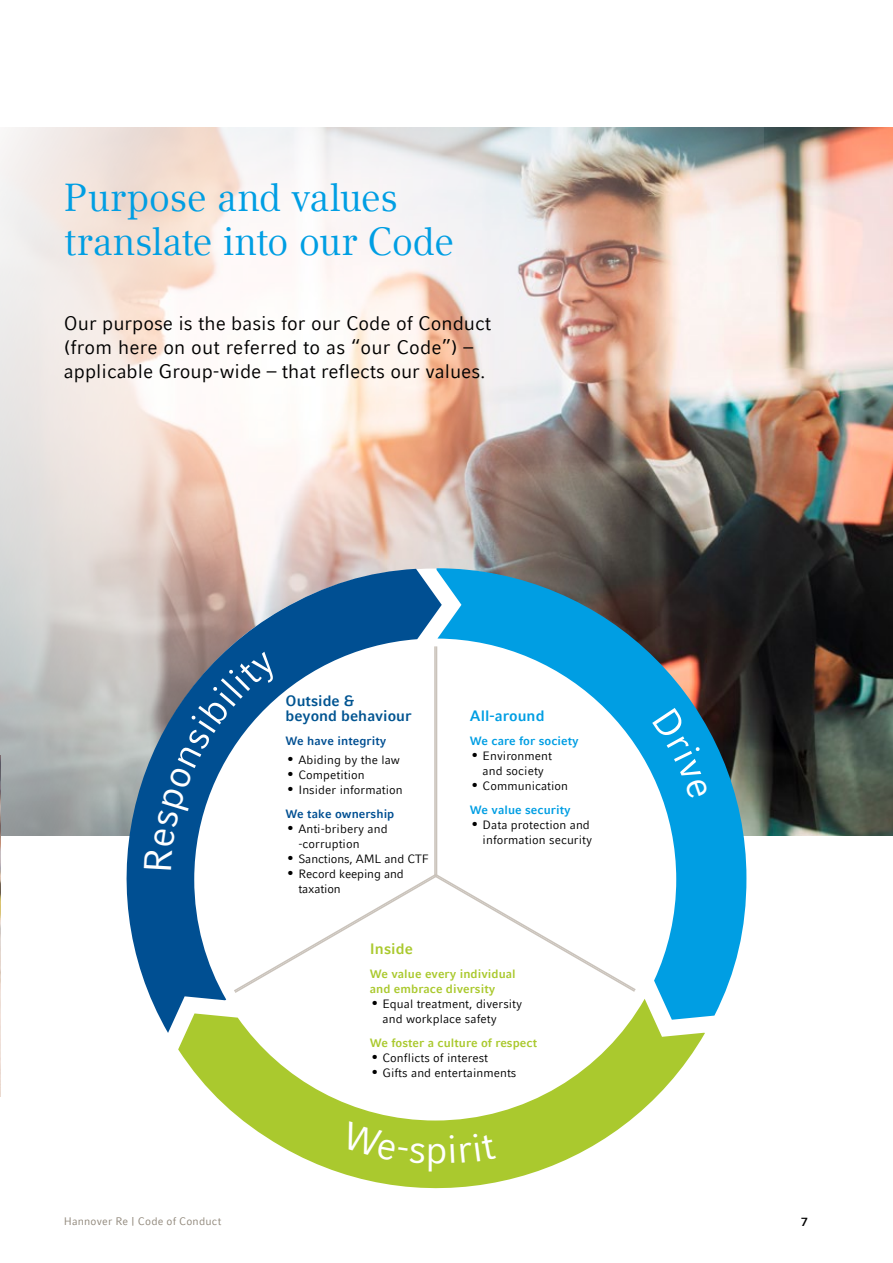
<style>
.page{position:relative;width:893px;height:1263px;background:#fff}
.page>*{position:absolute;margin:0;border:0;box-sizing:border-box;transform-origin:0 0}
.t1{font:39px/43.5px "Compatil Text LT Com";letter-spacing:-.015em;color:#009ee3}
.t2{font:38.55px "Compatil Fact LT Com";color:#fff}
.t3{font:19.5px/24px "Compatil Fact LT Com";color:#000}
.t4{font:700 15px/15px "Compatil Fact LT Com";color:#005491}
.t5{font:700 15px "Compatil Fact LT Com";letter-spacing:.005em;color:#009ee3}
.t6{font:700 15px "Compatil Fact LT Com";letter-spacing:.005em;color:#aac92e}
.t7{font:12px/15px "Compatil Fact LT Com";letter-spacing:.005em;color:#000}
.t8{font:700 12px/15px "Compatil Fact LT Com";letter-spacing:.005em;color:#aac92e}
.t9{font:700 12px/24px "Compatil Fact LT Com";letter-spacing:.005em;color:#009ee3}
.t10{font:700 12px "Compatil Fact LT Com";letter-spacing:.005em;color:#004f92}
.t11{font:700 12px "Compatil Fact LT Com";color:#000}
.t12{font:10.8px "Compatil Fact LT Com";letter-spacing:.02em;color:#90877a}
.s1{font-family:"Compatil Text LT Com";font-weight:700;font-size:18px}
.s2{font-weight:700;color:#004f92}
.s3{font-family:"Compatil Text LT Com";font-size:18px;color:#000}
.s4{font-weight:400;color:#000}
</style>
<div class="page">
<img style="left:763px;top:128px;width:130px;height:708px">
<img style="left:0;top:128px;width:763px;height:708px">
<svg style="left:437px;top:568px;width:309px;height:449px"></svg>
<svg style="left:83px;top:569px;width:359px;height:464px"></svg>
<svg style="left:178px;top:999px;width:527px;height:190px"></svg>
<img style="left:0;top:756px;width:1px;height:340px">
<svg style="left:144px;top:652px;width:137px;height:218px"></svg>
<div style="left:652px;top:708px;width:57px;height:91px;background:#009ee3"></div>
<div style="left:342px;top:1121px;width:83px;height:42px;background:#aac92e"></div>
<svg style="left:450px;top:1133px;width:46px;height:30px"></svg>
<h1 class="t1" style="left:64px;top:176px;width:392px">Purpose and values translate into our Code</h1>
<h3 class="t3" style="left:64px;top:311px;width:429px">Our purpose is the basis for our Code of Conduct (from here on out referred to as “our Code”) – applicable Group-wide – that reflects our values.</h3>
<p class="t4" style="left:286px;top:693px;width:127px">Outside &amp;<br>beyond behaviour</p>
<p class="t10" style="left:286px;top:734px;width:102px">We have integrity</p>
<p class="t7" style="left:286px;top:753px;width:116px"><span class="s1">•</span> Abiding by the law</p>
<p class="t7" style="left:286px;top:768px;width:81px"><span class="s1">•</span> Competition</p>
<p class="t7" style="left:286px;top:778px;width:119px;line-height:24px"><span class="s1">•</span> Insider information<br><span class="s2">We take ownership</span></p>
<p class="t7" style="left:298px;top:822px;width:91px;text-indent:-13px"><span class="s1">•</span> Anti-bribery and -corruption</p>
<p class="t7" style="left:286px;top:852px;width:145px"><span class="s1">•</span> Sanctions, AML and CTF</p>
<p class="t7" style="left:298px;top:867px;width:107px;text-indent:-13px"><span class="s1">•</span> Record keeping and taxation</p>
<p class="t5" style="left:470px;top:707px;width:76px">All-around</p>
<p class="t9" style="left:470px;top:729px;width:110px">We care for society</p>
<p class="t7" style="left:470px;top:748px;width:84px;text-align:center"><span class="s1">•</span> Environment and society</p>
<p class="t9" style="left:470px;top:774px;width:102px"><span class="s3">•</span> <span class="s4">Communication<br></span>We value security</p>
<p class="t7" style="left:470px;top:817px;width:124px;text-align:right"><span class="s1">•</span> Data protection and information security</p>
<p class="t6" style="left:370px;top:940px;width:45px">Inside</p>
<p class="t8" style="left:370px;top:966px;width:147px">We value every individual and embrace diversity</p>
<p class="t7" style="left:382px;top:996px;width:141px;text-indent:-13px"><span class="s1">•</span> Equal treatment, diversity and workplace safety</p>
<p class="t8" style="left:370px;top:1035px;width:169px">We foster a culture of respect</p>
<p class="t7" style="left:370px;top:1050px;width:120px"><span class="s1">•</span> Conflicts of interest</p>
<p class="t7" style="left:370px;top:1065px;width:148px"><span class="s1">•</span> Gifts and entertainments</p>
<h2 class="t2" style="left:425px;top:1128px;width:24px">p</h2>
<p class="t12" style="left:64px;top:1214px;width:159px">Hannover Re | Code of Conduct</p>
<p class="t11" style="left:801px;top:1215px;width:8px">7</p>
</div>
